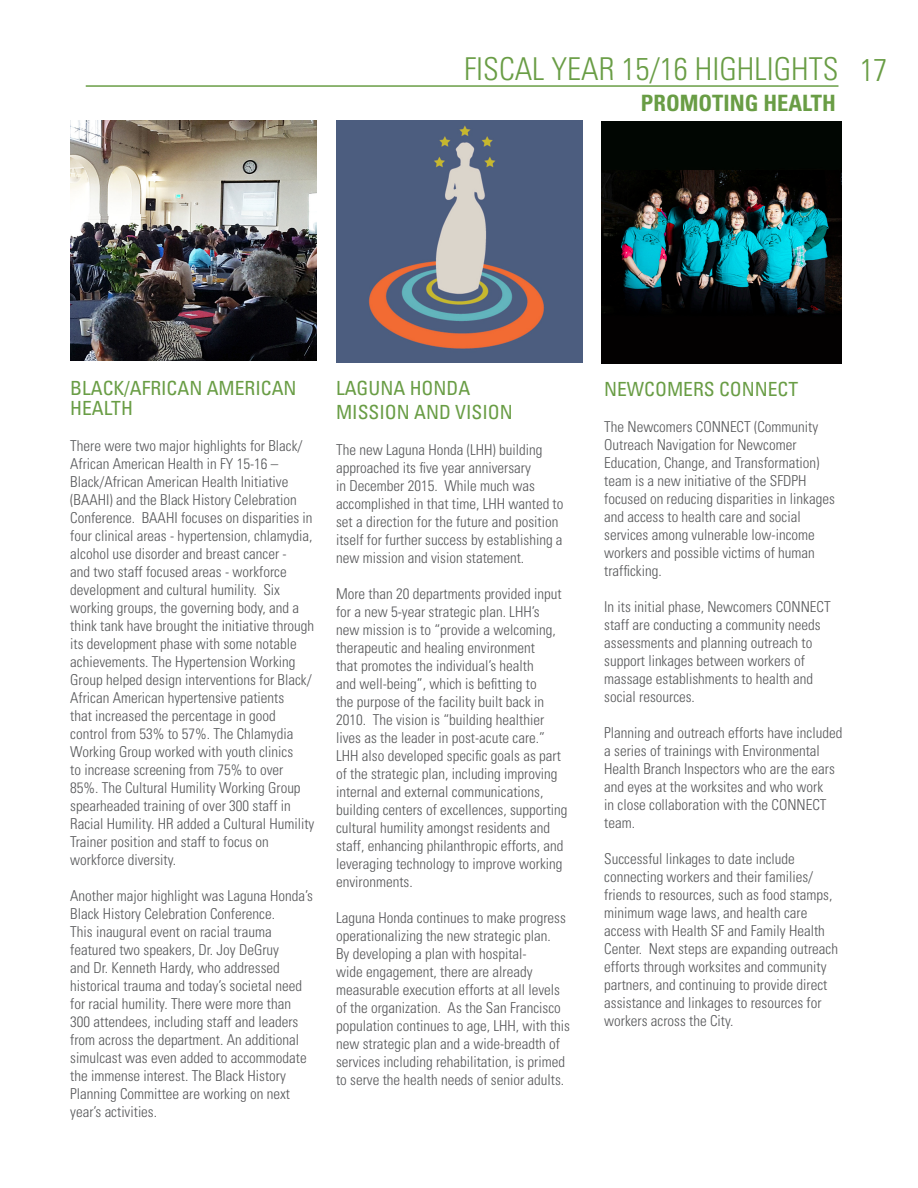
<style>
.page{position:relative;width:918px;height:1188px;background:#fff}
.page>*{position:absolute;margin:0;border:0;box-sizing:border-box;transform-origin:0 0}
.t1{font:300 condensed 31.5px "Univers";color:#699d45}
.t2{font:700 condensed 22.5px "Univers";color:#699d45}
.t3{font:condensed 19.5px/19.5px "Univers";color:#699d45}
.t4{font:300 condensed 15px/18px "Univers";color:#57585a}
</style>
<div class="page">
<hr style="left:86px;top:85px;width:752px;height:2px;background:#699d45">
<img style="left:602px;top:122px;width:240px;height:242px">
<img style="left:336px;top:121px;width:247px;height:242px">
<img style="left:70px;top:121px;width:247px;height:240px">
<p class="t1" style="left:464px;top:50px;width:425px">FISCAL YEAR 15/16 HIGHLIGHTS 17</p>
<h2 class="t2" style="left:641px;top:89px;width:196px">PROMOTING HEALTH</h2>
<p class="t3" style="left:70px;top:378px;width:228px">BLACK/AFRICAN AMERICAN<br>HEALTH</p>
<p class="t4" style="left:70px;top:437px;width:246px">There were two major highlights for Black/ African American Health in FY 15-16 – Black/African American Health Initiative (BAAHI) and the Black History Celebration Conference. BAAHI focuses on disparities in four clinical areas - hypertension, chlamydia, alcohol use disorder and breast cancer -<br>and two staff focused areas - workforce development and cultural humility. Six working groups, the governing body, and a think tank have brought the initiative through its development phase with some notable achievements. The Hypertension Working Group helped design interventions for Black/ African American hypertensive patients<br>that increased the percentage in good control from 53% to 57%. The Chlamydia Working Group worked with youth clinics<br>to increase screening from 75% to over 85%. The Cultural Humility Working Group spearheaded training of over 300 staff in Racial Humility. HR added a Cultural Humility Trainer position and staff to focus on workforce diversity.</p>
<p class="t4" style="left:70px;top:887px;width:244px">Another major highlight was Laguna Honda’s Black History Celebration Conference.<br>This inaugural event on racial trauma featured two speakers, Dr. Joy DeGruy<br>and Dr. Kenneth Hardy, who addressed historical trauma and today’s societal need for racial humility. There were more than 300 attendees, including staff and leaders from across the department. An additional simulcast was even added to accommodate the immense interest. The Black History Planning Committee are working on next year’s activities.</p>
<p class="t3" style="left:336px;top:378px;width:136px">LAGUNA HONDA</p>
<p class="t3" style="left:336px;top:402px;width:178px">MISSION AND VISION</p>
<p class="t4" style="left:336px;top:440px;width:229px">The new Laguna Honda (LHH) building approached its five year anniversary<br>in December 2015. While much was accomplished in that time, LHH wanted to set a direction for the future and position itself for further success by establishing a new mission and vision statement.</p>
<p class="t4" style="left:336px;top:584px;width:233px">More than 20 departments provided input for a new 5-year strategic plan. LHH’s<br>new mission is to “provide a welcoming, therapeutic and healing environment<br>that promotes the individual’s health<br>and well-being”, which is befitting to<br>the purpose of the facility built back in 2010. The vision is “building healthier lives as the leader in post-acute care.” LHH also developed specific goals as part of the strategic plan, including improving internal and external communications, building centers of excellences, supporting cultural humility amongst residents and staff, enhancing philanthropic efforts, and leveraging technology to improve working environments.</p>
<p class="t4" style="left:336px;top:908px;width:236px">Laguna Honda continues to make progress operationalizing the new strategic plan.<br>By developing a plan with hospital-<br>wide engagement, there are already measurable execution efforts at all levels of the organization. As the San Francisco population continues to age, LHH, with this new strategic plan and a wide-breadth of services including rehabilitation, is primed to serve the health needs of senior adults.</p>
<p class="t3" style="left:604px;top:379px;width:195px">NEWCOMERS CONNECT</p>
<p class="t4" style="left:604px;top:417px;width:232px">The Newcomers CONNECT (Community Outreach Navigation for Newcomer Education, Change, and Transformation) team is a new initiative of the SFDPH focused on reducing disparities in linkages and access to health care and social services among vulnerable low-income workers and possible victims of human trafficking.</p>
<p class="t4" style="left:604px;top:597px;width:228px">In its initial phase, Newcomers CONNECT staff are conducting a community needs assessments and planning outreach to support linkages between workers of massage establishments to health and social resources.</p>
<p class="t4" style="left:604px;top:723px;width:240px">Planning and outreach efforts have included a series of trainings with Environmental Health Branch Inspectors who are the ears and eyes at the worksites and who work<br>in close collaboration with the CONNECT team.</p>
<p class="t4" style="left:604px;top:849px;width:235px">Successful linkages to date include connecting workers and their families/ friends to resources, such as food stamps, minimum wage laws, and health care access with Health SF and Family Health Center. Next steps are expanding outreach efforts through worksites and community partners, and continuing to provide direct assistance and linkages to resources for workers across the City.</p>
</div>
